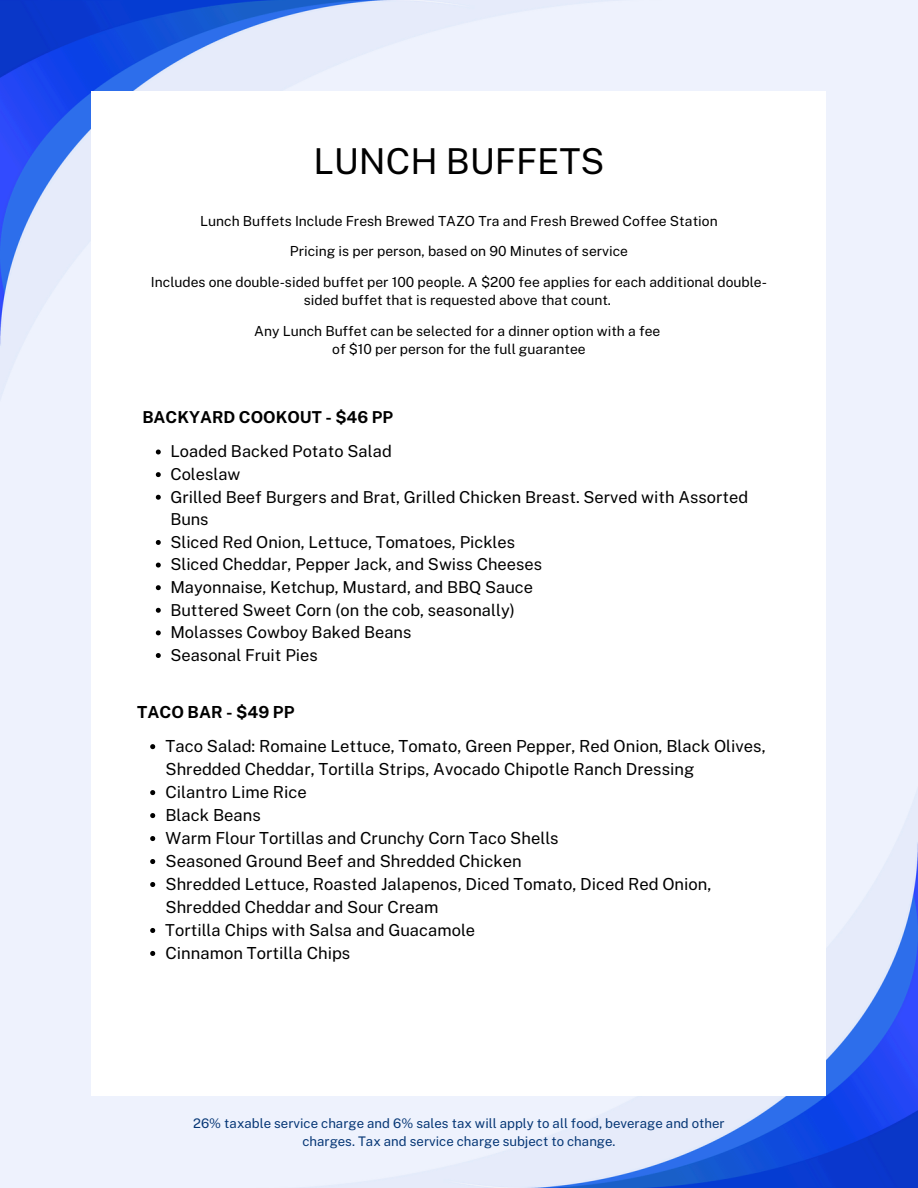
<style>
.page{position:relative;width:918px;height:1188px;background:#eef2fd}
.page>*{position:absolute;margin:0;border:0;box-sizing:border-box;transform-origin:0 0}
.t1{font:35.7px "Public Sans";color:#000}
.t2{font:16.65px/23px "Public Sans";color:#000}
.t3{font:700 16.65px "Public Sans";color:#000}
.t4{font:16.5px/22.6px "Public Sans";color:#000}
.t5{font:700 16.5px "Public Sans";color:#000}
.t6{font:13.8px/18.8px "Public Sans";color:#000;text-align:center}
.t7{font:13.2px/17.5px "Public Sans";color:#053675;text-align:center}
</style>
<div class="page">
<img style="left:304px;top:793px;width:614px;height:395px">
<img style="left:0;top:0;width:672px;height:402px">
<div style="left:92px;top:92px;width:734px;height:1004px;background:#fff"></div>
<svg style="left:156px;top:450px;width:5px;height:4px"></svg>
<svg style="left:156px;top:472px;width:5px;height:5px"></svg>
<svg style="left:156px;top:495px;width:5px;height:5px"></svg>
<svg style="left:156px;top:540px;width:5px;height:5px"></svg>
<svg style="left:156px;top:563px;width:5px;height:5px"></svg>
<svg style="left:156px;top:585px;width:5px;height:5px"></svg>
<svg style="left:156px;top:608px;width:5px;height:5px"></svg>
<svg style="left:156px;top:630px;width:5px;height:5px"></svg>
<svg style="left:156px;top:653px;width:5px;height:5px"></svg>
<svg style="left:150px;top:744px;width:5px;height:5px"></svg>
<svg style="left:150px;top:790px;width:5px;height:5px"></svg>
<svg style="left:150px;top:813px;width:5px;height:5px"></svg>
<svg style="left:150px;top:836px;width:5px;height:5px"></svg>
<svg style="left:150px;top:859px;width:5px;height:5px"></svg>
<svg style="left:150px;top:882px;width:5px;height:5px"></svg>
<svg style="left:150px;top:928px;width:5px;height:5px"></svg>
<svg style="left:150px;top:951px;width:5px;height:5px"></svg>
<p class="t1" style="left:313px;top:140px;width:293px">LUNCH BUFFETS</p>
<h1 class="t6" style="left:200px;top:212px;width:519px">Lunch Buffets Include Fresh Brewed TAZO Tra and Fresh Brewed Coffee Station</h1>
<p class="t6" style="left:290px;top:242px;width:340px">Pricing is per person, based on 90 Minutes of service</p>
<p class="t6" style="left:151px;top:272px;width:618px">Includes one double-sided buffet per 100 people. A $200 fee applies for each additional double&shy;sided buffet that is requested above that count.</p>
<p class="t6" style="left:254px;top:321px;width:408px">Any Lunch Buffet can be selected for a dinner option with a fee</p>
<p class="t6" style="left:332px;top:340px;width:255px">of $10 per person for the full guarantee</p>
<p class="t5" style="left:142px;top:408px;width:252px">BACKYARD COOKOUT - $46 PP</p>
<h2 class="t4" style="left:170px;top:440px;width:223px">Loaded Backed Potato Salad</h2>
<p class="t4" style="left:170px;top:463px;width:72px">Coleslaw</p>
<p class="t4" style="left:170px;top:485px;width:579px">Grilled Beef Burgers and Brat, Grilled Chicken Breast. Served with Assorted<br>Buns</p>
<p class="t4" style="left:170px;top:530px;width:346px">Sliced Red Onion, Lettuce, Tomatoes, Pickles</p>
<p class="t4" style="left:170px;top:553px;width:373px">Sliced Cheddar, Pepper Jack, and Swiss Cheeses</p>
<p class="t4" style="left:170px;top:576px;width:364px">Mayonnaise, Ketchup, Mustard, and BBQ Sauce</p>
<p class="t4" style="left:170px;top:598px;width:346px">Buttered Sweet Corn (on the cob, seasonally)</p>
<p class="t4" style="left:170px;top:621px;width:243px">Molasses Cowboy Baked Beans</p>
<p class="t4" style="left:170px;top:644px;width:149px">Seasonal Fruit Pies</p>
<p class="t3" style="left:137px;top:702px;width:159px">TACO BAR - $49 PP</p>
<h2 class="t2" style="left:166px;top:735px;width:602px">Taco Salad: Romaine Lettuce, Tomato, Green Pepper, Red Onion, Black Olives,<br>Shredded Cheddar, Tortilla Strips, Avocado Chipotle Ranch Dressing</h2>
<p class="t2" style="left:166px;top:780px;width:143px">Cilantro Lime Rice</p>
<p class="t2" style="left:166px;top:803px;width:97px">Black Beans</p>
<p class="t2" style="left:166px;top:826px;width:395px">Warm Flour Tortillas and Crunchy Corn Taco Shells</p>
<p class="t2" style="left:166px;top:849px;width:358px">Seasoned Ground Beef and Shredded Chicken</p>
<p class="t2" style="left:166px;top:872px;width:547px">Shredded Lettuce, Roasted Jalapenos, Diced Tomato, Diced Red Onion,<br>Shredded Cheddar and Sour Cream</p>
<p class="t4" style="left:165px;top:919px;width:311px">Tortilla Chips with Salsa and Guacamole</p>
<p class="t2" style="left:166px;top:941px;width:186px">Cinnamon Tortilla Chips</p>
<p class="t7" style="left:193px;top:1115px;width:533px">26% taxable service charge and 6% sales tax will apply to all food, beverage and other charges. Tax and service charge subject to change.</p>
</div>
